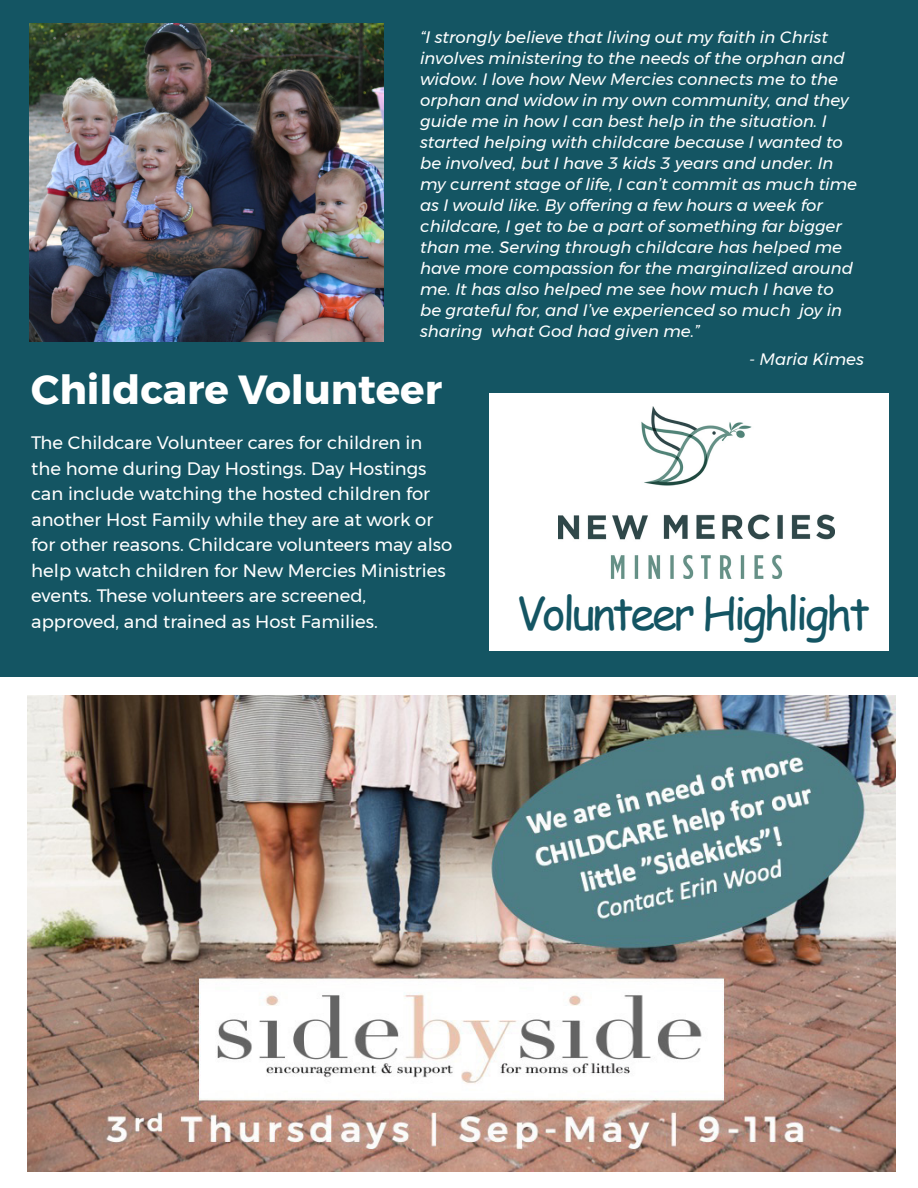
<style>
.page{position:relative;width:918px;height:1188px;background:#fff}
.page>*{position:absolute;margin:0;border:0;box-sizing:border-box;transform-origin:0 0}
.t1{font:45px "Comic Sans MS";letter-spacing:-.07em;color:#145563}
.t2{font:700 40.5px "Montserrat";color:#fff}
.t3{font:18px/25.5px "Montserrat";color:#fff}
.t4{font:italic 16.5px/21px "Montserrat";color:#fff}
</style>
<div class="page">
<div style="left:0;top:0;width:918px;height:676px;background:#145563"></div>
<div style="left:489px;top:393px;width:400px;height:257px;background:#fff"></div>
<img style="left:558px;top:406px;width:277px;height:172px">
<img style="left:29px;top:24px;width:354px;height:317px">
<img style="left:27px;top:696px;width:868px;height:475px">
<p class="t4" style="left:420px;top:26px;width:439px">“I strongly believe that living out my faith in Christ involves ministering to the needs of the orphan and widow. I love how New Mercies connects me to the orphan and widow in my own community, and they guide me in how I can best help in the situation. I started helping with childcare because I wanted to be involved, but I have 3 kids 3 years and under. In my current stage of life, I can’t commit as much time as I would like. By offering a few hours a week for childcare, I get to be a part of something far bigger than me. Serving through childcare has helped me have more compassion for the marginalized around me. It has also helped me see how much I have to be grateful for, and I’ve experienced so much joy in sharing what God had given me.”</p>
<p class="t4" style="left:749px;top:348px;width:116px">- Maria Kimes</p>
<p class="t2" style="left:31px;top:357px;width:412px">Childcare Volunteer</p>
<p class="t3" style="left:31px;top:430px;width:422px">The Childcare Volunteer cares for children in the home during Day Hostings. Day Hostings can include watching the hosted children for another Host Family while they are at work or for other reasons. Childcare volunteers may also help watch children for New Mercies Ministries events. These volunteers are screened, approved, and trained as Host Families.</p>
<p class="t1" style="left:516px;top:580px;width:356px">Volunteer Highlight</p>
</div>
